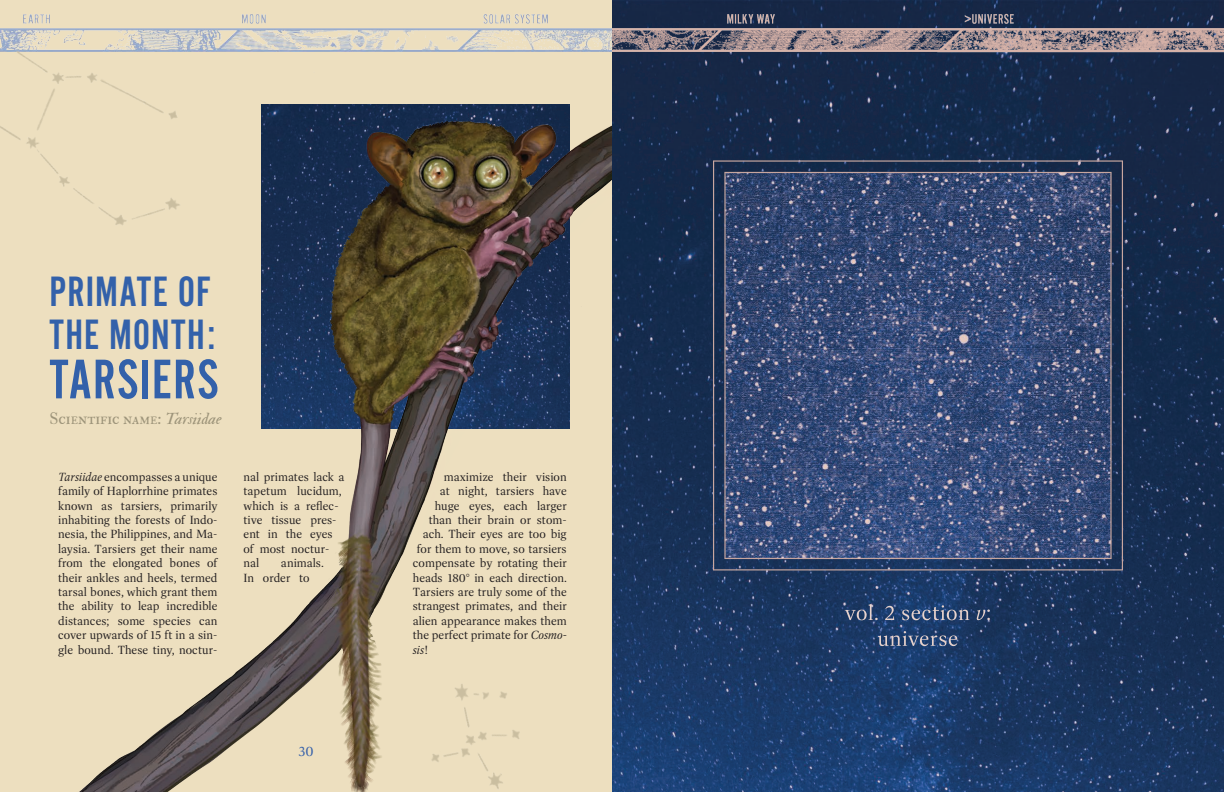
<style>
.page{position:relative;width:1224px;height:792px;background:#fff}
.page>*{position:absolute;margin:0;border:0;box-sizing:border-box;transform-origin:0 0}
.t1{font:58px "Alternate Got No 2 D";letter-spacing:.02em;color:#3361aa}
.t2{font:44.1px/42.9px "Alternate Got No 2 D";letter-spacing:.025em;color:#3361aa}
.t3{font:16.3px "IM FELL Double Pica SC";color:#9d947a}
.t4{font:14px "Dashiell Bright";color:#3560aa}
.t5{font:12px/14.4px "Dashiell Bright";color:#231f20}
.t6{font:italic 12px "Dashiell Bright";color:#231f20}
.s1{font-family:"IM FELL Double Pica Italic"}
.s2{font-style:italic}
.s3{font-style:normal}
</style>
<div class="page">
<img style="left:74px;top:10px;width:538px;height:782px">
<img style="left:612px;top:0;width:612px;height:792px">
<img style="left:713px;top:160px;width:410px;height:410px">
<img style="left:0;top:0;width:410px;height:360px">
<img style="left:213px;top:550px;width:650px;height:242px">
<h2 class="t2" style="left:50px;top:272px;width:167px">PRIMATE OF<br>THE MONTH:</h2>
<h1 class="t1" style="left:50px;top:349px;width:171px">TARSIERS</h1>
<h3 class="t3" style="left:50px;top:409px;width:174px">Scientific name: <span class="s1">Tarsiidae</span></h3>
<p class="t5" style="left:58px;top:470px;width:161px;text-align:justify"><span class="s2">Tarsiidae</span> encompasses a unique family of Haplorrhine primates known as tarsiers, primarily inhabiting the forests of Indo&shy;nesia, the Philippines, and Ma&shy;laysia. Tarsiers get their name from the elongated bones of their ankles and heels, termed tarsal bones, which grant them the ability to leap incredible distances; some species can cover upwards of 15 ft in a sin&shy;gle bound. These tiny, noctur-</p>
<p class="t5" style="left:244px;top:470px;width:103px">nal primates lack a tapetum lucidum, which is a reflec&shy;tive tissue pres&shy;ent in the eyes of most noctur&shy;nal</p>
<p class="t5" style="left:244px;top:556px;width:82px;text-indent:37px">animals.<br>In order to</p>
<p class="t4" style="left:298px;top:743px;width:17px">30</p>
<p class="t5" style="left:444px;top:470px;width:125px">maximize their vision</p>
<p class="t5" style="left:440px;top:484px;width:128px">at night, tarsiers have</p>
<p class="t5" style="left:435px;top:499px;width:134px">huge eyes, each larger</p>
<p class="t5" style="left:429px;top:513px;width:139px">than their brain or stom-</p>
<p class="t5" style="left:423px;top:527px;width:145px">ach. Their eyes are too big</p>
<p class="t5" style="left:417px;top:542px;width:151px">for them to move, so tarsiers</p>
<p class="t5" style="left:413px;top:556px;width:156px">compensate by rotating their</p>
<p class="t5" style="left:413px;top:571px;width:156px">heads 180° in each direction.</p>
<p class="t5" style="left:413px;top:585px;width:156px">Tarsiers are truly some of the</p>
<p class="t5" style="left:413px;top:599px;width:156px">strangest primates, and their</p>
<p class="t5" style="left:413px;top:614px;width:155px">alien appearance makes them</p>
<p class="t5" style="left:413px;top:628px;width:155px">the perfect primate for <span class="s2">Cosmo-</span></p>
<p class="t6" style="left:413px;top:642px;width:17px">sis<span class="s3">!</span></p>
</div>
